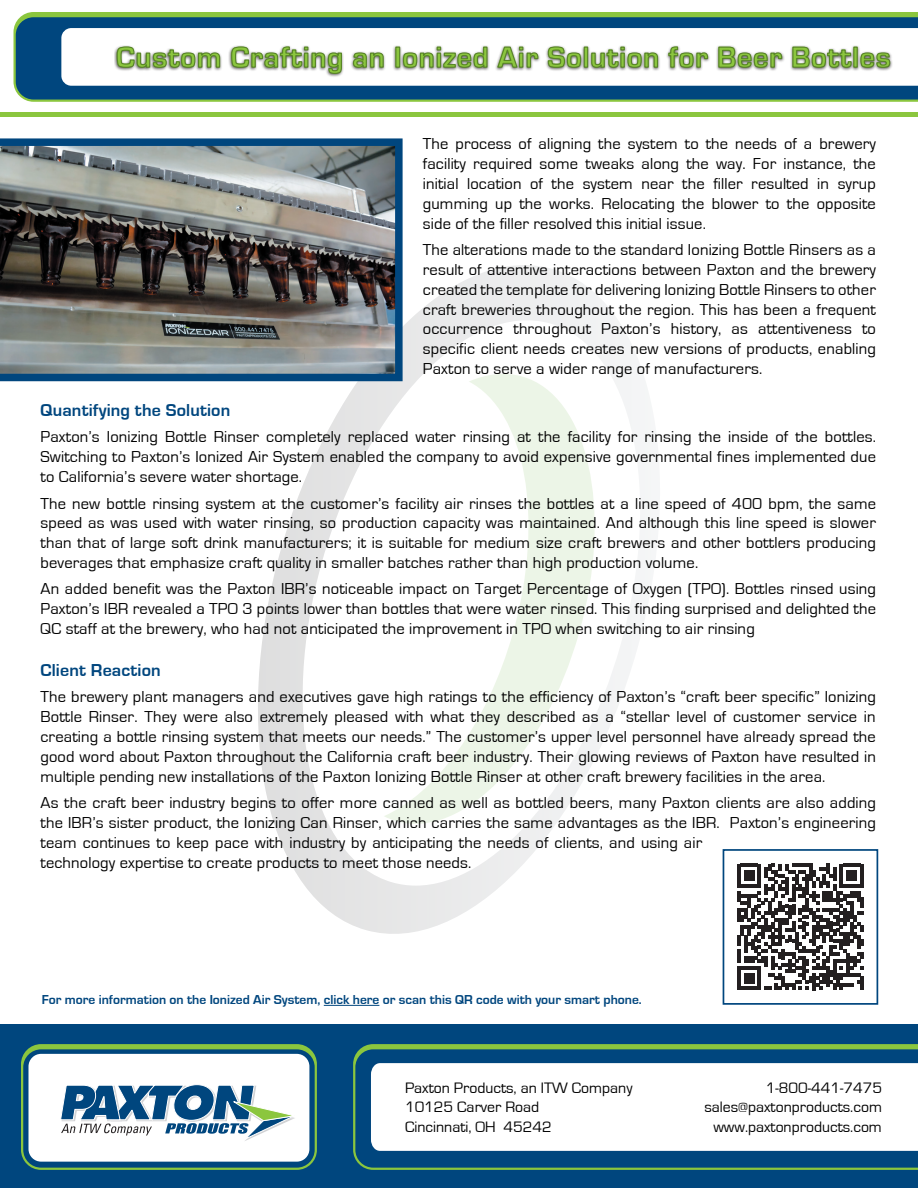
<style>
.page{position:relative;width:918px;height:1188px;background:#fff}
.page>*{position:absolute;margin:0;border:0;box-sizing:border-box;transform-origin:0 0}
.t1{font:700 30px "Eurostile";letter-spacing:.03em;color:#8bc63e}
.t2{font:700 17.85px "Eurostile";letter-spacing:.01em;color:#00467e}
.t3{font:16.35px/19.8px "Eurostile";letter-spacing:.01em;color:#000;text-align:justify}
.t4{font:15.6px/19.5px "Eurostile";color:#000}
.t5{font:700 13.35px "Eurostile";color:#00467e}
</style>
<div class="page">
<div style="left:0;top:1024px;width:918px;height:164px;background:#00467e"></div>
<svg style="left:353px;top:1044px;width:565px;height:126px"></svg>
<div style="left:371px;top:1063px;width:547px;height:88px;background:#fff"></div>
<svg style="left:21px;top:1044px;width:296px;height:126px"></svg>
<div style="left:0;top:112px;width:918px;height:5px;background:#8bc63e"></div>
<svg style="left:14px;top:12px;width:904px;height:90px;background:#216471"></svg>
<svg style="left:61px;top:28px;width:857px;height:58px"></svg>
<svg style="left:258px;top:265px;width:393px;height:669px"></svg>
<svg style="left:384px;top:372px;width:230px;height:468px"></svg>
<div style="left:114px;top:45px;width:779px;height:32px;background:#231f20;opacity:.75"></div>
<svg style="left:116px;top:46px;width:105px;height:24px"></svg>
<svg style="left:231px;top:46px;width:112px;height:29px"></svg>
<svg style="left:352px;top:52px;width:32px;height:16px"></svg>
<div style="left:395px;top:47px;width:5px;height:21px;border:1px solid #588527"></div>
<svg style="left:402px;top:46px;width:86px;height:22px"></svg>
<svg style="left:496px;top:46px;width:43px;height:23px"></svg>
<svg style="left:547px;top:46px;width:35px;height:23px"></svg>
<div style="left:584px;top:47px;width:4px;height:21px;border:1px solid #588527"></div>
<svg style="left:591px;top:47px;width:68px;height:21px"></svg>
<svg style="left:668px;top:46px;width:41px;height:22px"></svg>
<svg style="left:718px;top:46px;width:65px;height:22px"></svg>
<svg style="left:792px;top:46px;width:60px;height:22px"></svg>
<div style="left:853px;top:47px;width:5px;height:21px;border:1px solid #588527"></div>
<svg style="left:860px;top:52px;width:31px;height:17px"></svg>
<hr style="left:324px;top:1005px;width:55px;height:1px;background:#00467e">
<img style="left:0;top:138px;width:403px;height:243px">
<hr style="left:737px;top:864px;width:4px;height:24px;background:#231f20">
<hr style="left:737px;top:891px;width:4px;height:10px;background:#231f20">
<hr style="left:737px;top:908px;width:4px;height:14px;background:#231f20">
<hr style="left:737px;top:935px;width:4px;height:11px;background:#231f20">
<hr style="left:737px;top:949px;width:4px;height:14px;background:#231f20">
<hr style="left:737px;top:966px;width:4px;height:24px;background:#231f20">
<svg style="left:741px;top:864px;width:123px;height:126px"></svg>
<hr style="left:860px;top:977px;width:4px;height:13px;background:#231f20">
<div style="left:723px;top:849px;width:155px;height:156px;border:2px solid #00467e"></div>
<h1 class="t1" style="left:116px;top:41px;width:776px">Custom Crafting an Ionized Air Solution for Beer Bottles</h1>
<p class="t3" style="left:423px;top:135px;width:455px">The process of aligning the system to the needs of a brewery facility required some tweaks along the way. For instance, the initial location of the system near the filler resulted in syrup gumming up the works. Relocating the blower to the opposite side of the filler resolved this initial issue.</p>
<p class="t3" style="left:423px;top:240px;width:455px">The alterations made to the standard Ionizing Bottle Rinsers as a result of attentive interactions between Paxton and the brewery created the template for delivering Ionizing Bottle Rinsers to other craft breweries throughout the region. This has been a frequent occurrence throughout Paxton’s history, as attentiveness to specific client needs creates new versions of products, enabling Paxton to serve a wider range of manufacturers.</p>
<p class="t2" style="left:40px;top:400px;width:191px">Quantifying the Solution</p>
<p class="t3" style="left:40px;top:427px;width:837px">Paxton’s Ionizing Bottle Rinser completely replaced water rinsing at the facility for rinsing the inside of the bottles.<br>Switching to Paxton’s Ionized Air System enabled the company to avoid expensive governmental fines implemented due to California’s severe water shortage.</p>
<p class="t3" style="left:40px;top:494px;width:837px">The new bottle rinsing system at the customer’s facility air rinses the bottles at a line speed of 400 bpm, the same speed as was used with water rinsing, so production capacity was maintained. And although this line speed is slower than that of large soft drink manufacturers; it is suitable for medium size craft brewers and other bottlers producing beverages that emphasize craft quality in smaller batches rather than high production volume.</p>
<p class="t3" style="left:40px;top:580px;width:837px">An added benefit was the Paxton IBR’s noticeable impact on Target Percentage of Oxygen (TPO). Bottles rinsed using Paxton’s IBR revealed a TPO 3 points lower than bottles that were water rinsed. This finding surprised and delighted the QC staff at the brewery, who had not anticipated the improvement in TPO when switching to air rinsing</p>
<p class="t2" style="left:40px;top:660px;width:122px">Client Reaction</p>
<p class="t3" style="left:40px;top:688px;width:837px">The brewery plant managers and executives gave high ratings to the efficiency of Paxton’s “craft beer specific” Ionizing Bottle Rinser. They were also extremely pleased with what they described as a “stellar level of customer service in creating a bottle rinsing system that meets our needs.” The customer’s upper level personnel have already spread the good word about Paxton throughout the California craft beer industry. Their glowing reviews of Paxton have resulted in multiple pending new installations of the Paxton Ionizing Bottle Rinser at other craft brewery facilities in the area.</p>
<p class="t3" style="left:40px;top:793px;width:837px;text-align:left">As the craft beer industry begins to offer more canned as well as bottled beers, many Paxton clients are also adding the IBR’s sister product, the Ionizing Can Rinser, which carries the same advantages as the IBR. Paxton’s engineering team continues to keep pace with industry by anticipating the needs of clients, and using air<br>technology expertise to create products to meet those needs.</p>
<p class="t5" style="left:42px;top:992px;width:601px">For more information on the Ionized Air System, click here or scan this QR code with your smart phone.</p>
<p class="t4" style="left:405px;top:1078px;width:229px">Paxton Products, an ITW Company<br>10125 Carver Road<br>Cincinnati, OH 45242</p>
<p class="t4" style="left:704px;top:1078px;width:179px;text-align:right">1-800-441-7475 sales@paxtonproducts.com www.paxtonproducts.com</p>
</div>
